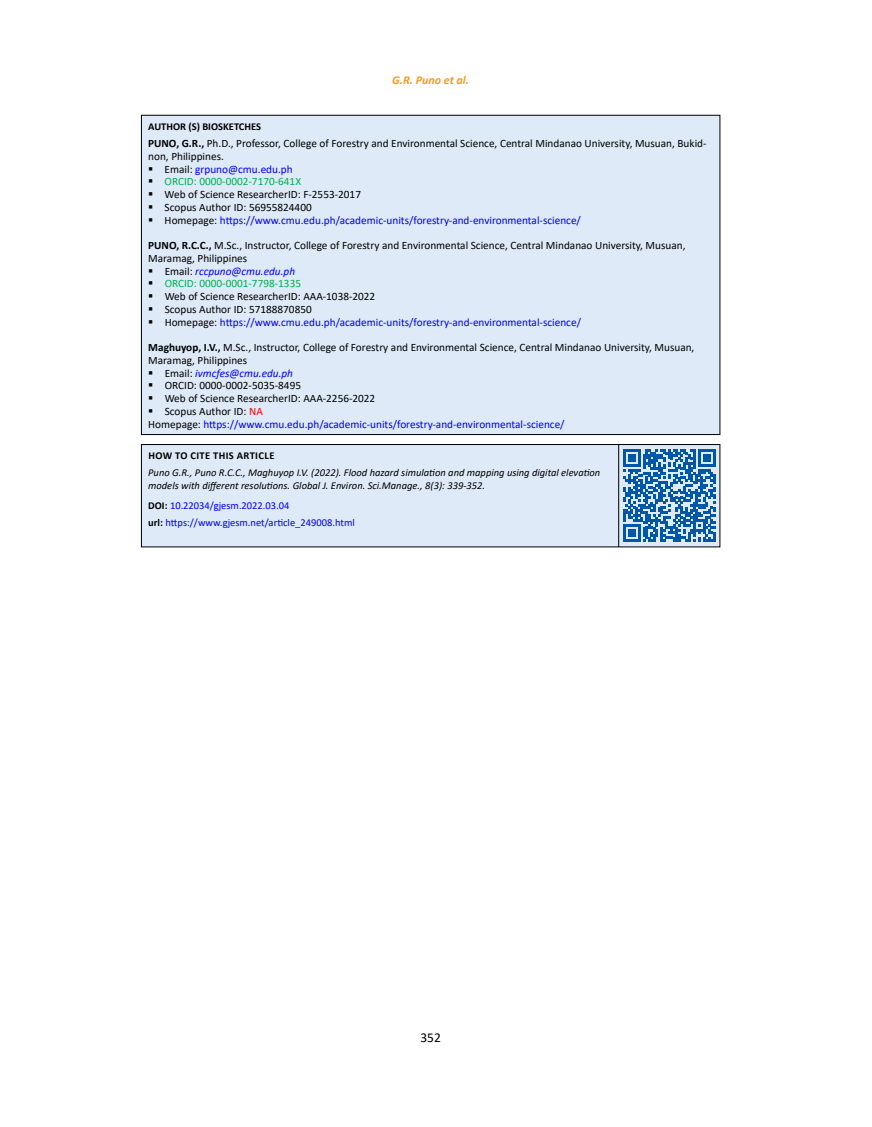
<style>
.page{position:relative;width:872px;height:1127px;background:#fff}
.page>*{position:absolute;margin:0;border:0;box-sizing:border-box;transform-origin:0 0}
.t1{font:13.5px "Calibri";color:#000}
.t2{font:italic 700 12px "Calibri";color:#f8991d}
.t3{font:11.25px/12.8px "Calibri";color:#000}
.t4{font:11.25px/12.8px "Calibri";color:#00f}
.t5{font:11.25px "Calibri";color:#00b050}
.t6{font:italic 11.25px "Calibri";color:#00f}
.t7{font:italic 10.5px/12.6px "Calibri";color:#000}
.t8{font:10.5px/17.1px "Calibri";color:#00f}
.t9{font:700 10.5px "Calibri";letter-spacing:.005em;color:#000}
.t10{font:700 10.5px "Calibri";letter-spacing:.04em;color:#000}
.s1{font-weight:700}
.s2{color:#000}
.s3{font-style:normal;color:#000}
.s4{color:#f00}
.s5{font-weight:700;color:#000}
</style>
<div class="page">
<div style="left:141px;top:115px;width:579px;height:319px;background:#deeaf7"></div>
<div style="left:141px;top:444px;width:579px;height:103px;background:#deeaf7"></div>
<div style="left:141px;top:444px;width:579px;height:103px;border:1px solid #000"></div>
<hr style="left:618px;top:444px;width:1px;height:103px;background:#000">
<svg style="left:623px;top:449px;width:92px;height:92px"></svg>
<p class="t2" style="left:392px;top:72px;width:78px">G.R. Puno et al.</p>
<p class="t9" style="left:148px;top:119px;width:114px">AUTHOR (S) BIOSKETCHES</p>
<p class="t3" style="left:148px;top:137px;width:560px"><span class="s1">PUNO, G.R.,</span> Ph.D., Professor, College of Forestry and Environmental Science, Central Mindanao University, Musuan, Bukid&shy;non, Philippines.</p>
<p class="t4" style="left:148px;top:162px;width:146px"><span class="s2">▪ Email:</span> grpuno@cmu.edu.ph</p>
<p class="t5" style="left:148px;top:174px;width:154px"><span class="s2">▪</span> ORCID: 0000-0002-7170-641X</p>
<p class="t3" style="left:148px;top:188px;width:214px">▪ Web of Science ResearcherID: F-2553-2017</p>
<p class="t3" style="left:148px;top:200px;width:165px">▪ Scopus Author ID: 56955824400</p>
<p class="t4" style="left:148px;top:213px;width:434px"><span class="s2">▪ Homepage:</span> https://www.cmu.edu.ph/academic-units/forestry-and-environmental-science/</p>
<p class="t3" style="left:148px;top:239px;width:539px"><span class="s1">PUNO, R.C.C.,</span> M.Sc., Instructor, College of Forestry and Environmental Science, Central Mindanao University, Musuan,<br>Maramag, Philippines</p>
<p class="t6" style="left:148px;top:263px;width:148px"><span class="s2">▪</span> <span class="s3">Email:</span> rccpuno@cmu.edu.ph</p>
<p class="t5" style="left:148px;top:276px;width:154px"><span class="s2">▪</span> ORCID: 0000-0001-7798-1335</p>
<p class="t3" style="left:148px;top:290px;width:228px">▪ Web of Science ResearcherID: AAA-1038-2022</p>
<p class="t3" style="left:148px;top:302px;width:165px">▪ Scopus Author ID: 57188870850</p>
<p class="t4" style="left:148px;top:315px;width:434px"><span class="s2">▪ Homepage:</span> https://www.cmu.edu.ph/academic-units/forestry-and-environmental-science/</p>
<p class="t3" style="left:148px;top:341px;width:547px"><span class="s1">Maghuyop, I.V.,</span> M.Sc., Instructor, College of Forestry and Environmental Science, Central Mindanao University, Musuan,<br>Maramag, Philippines</p>
<p class="t6" style="left:148px;top:365px;width:146px"><span class="s2">▪</span> <span class="s3">Email:</span> ivmcfes@cmu.edu.ph</p>
<p class="t3" style="left:148px;top:379px;width:154px">▪ ORCID: 0000-0002-5035-8495</p>
<p class="t3" style="left:148px;top:392px;width:228px">▪ Web of Science ResearcherID: AAA-2256-2022</p>
<p class="t4" style="left:148px;top:404px;width:418px"><span class="s2">▪ Scopus Author ID:</span> <span class="s4">NA<br></span><span class="s2">Homepage:</span> https://www.cmu.edu.ph/academic-units/forestry-and-environmental-science/</p>
<p class="t10" style="left:148px;top:448px;width:127px">HOW TO CITE THIS ARTICLE</p>
<p class="t7" style="left:148px;top:466px;width:453px">Puno G.R., Puno R.C.C., Maghuyop I.V. (2022). Flood hazard simulation and mapping using digital elevation models with different resolutions. Global J. Environ. Sci.Manage., 8(3): 339-352.</p>
<p class="t8" style="left:148px;top:497px;width:208px"><span class="s5">DOI:</span> 10.22034/gjesm.2022.03.04<br><span class="s5">url:</span> https://www.gjesm.net/article_249008.html</p>
<p class="t1" style="left:420px;top:1028px;width:22px">352</p>
</div>
